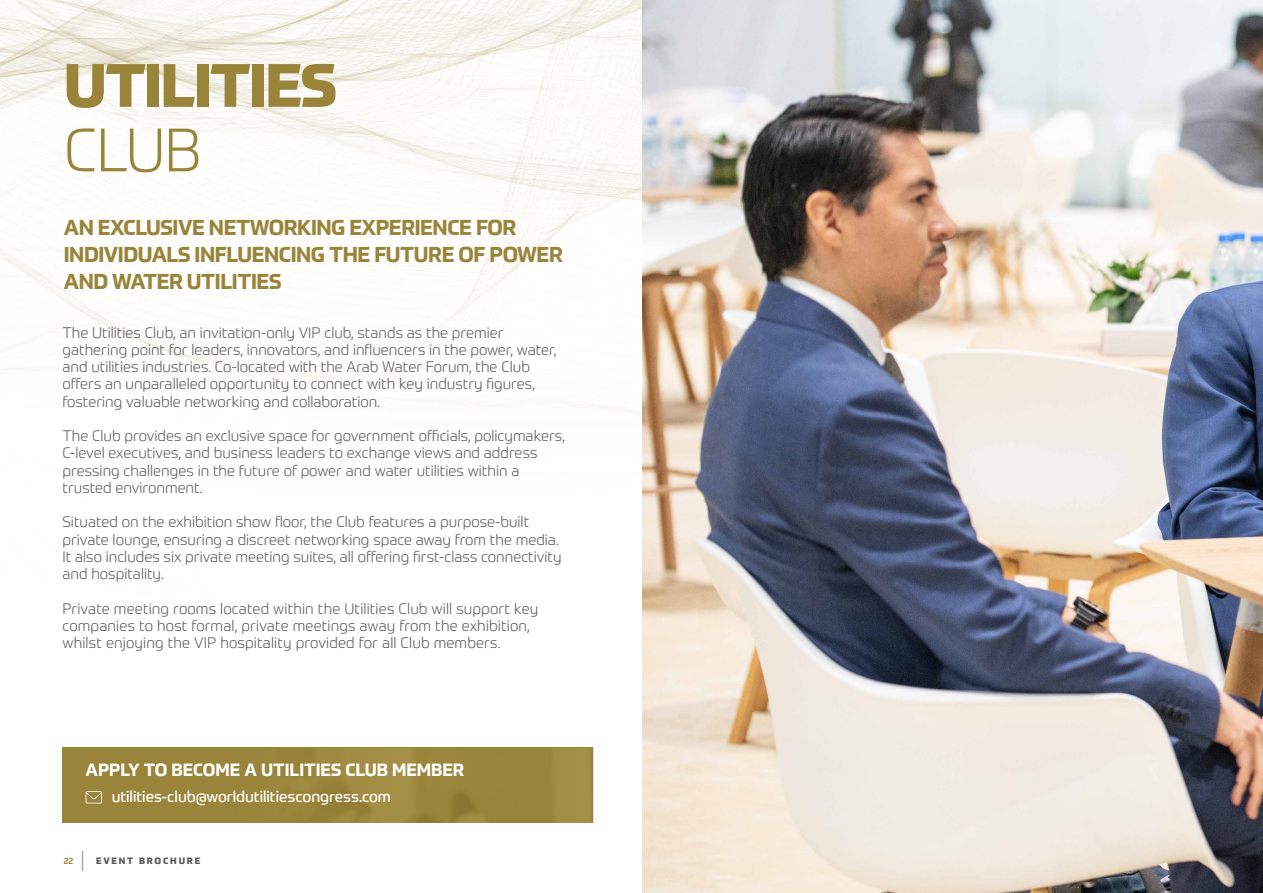
<style>
.page{position:relative;width:1263px;height:893px;background:#fff}
.page>*{position:absolute;margin:0;border:0;box-sizing:border-box;transform-origin:0 0}
.t1{font:800 60px "Prometo";letter-spacing:-.025em;color:#99843a}
.t2{font:300 60px "Prometo W04";color:#99843a}
.t3{font:700 21px/27px "Prometo W02";letter-spacing:-.02em;color:#99843a}
.t4{font:700 17.25px "Prometo W02";color:#fff}
.t5{font:15.45px "Prometo W04";color:#fff}
.t6{font:300 15px/17.2px "Prometo W04";color:#555759}
.t7{font:800 9px "Prometo";letter-spacing:.2em;color:#58595b}
.t8{font:500 9px "Prometo";color:#99843a}
</style>
<div class="page">
<svg style="left:82px;top:851px;width:1px;height:20px"></svg>
<div style="left:62px;top:747px;width:531px;height:75px;background:#99843a"></div>
<img style="left:299px;top:748px;width:290px;height:74px">
<svg style="left:86px;top:791px;width:16px;height:12px"></svg>
<img style="left:0;top:0;width:642px;height:399px">
<img style="left:642px;top:0;width:621px;height:893px">
<h1 class="t1" style="left:64px;top:47px;width:274px">UTILITIES</h1>
<h1 class="t2" style="left:64px;top:114px;width:139px">CLUB</h1>
<h2 class="t3" style="left:64px;top:214px;width:501px">AN EXCLUSIVE NETWORKING EXPERIENCE FOR<br>INDIVIDUALS INFLUENCING THE FUTURE OF POWER<br>AND WATER UTILITIES</h2>
<p class="t6" style="left:62px;top:324px;width:495px">The Utilities Club, an invitation-only VIP club, stands as the premier gathering point for leaders, innovators, and influencers in the power, water, and utilities industries. Co-located with the Arab Water Forum, the Club offers an unparalleled opportunity to connect with key industry figures, fostering valuable networking and collaboration.</p>
<p class="t6" style="left:62px;top:427px;width:504px">The Club provides an exclusive space for government officials, policymakers, C-level executives, and business leaders to exchange views and address pressing challenges in the future of power and water utilities within a trusted environment.</p>
<p class="t6" style="left:62px;top:513px;width:501px">Situated on the exhibition show floor, the Club features a purpose-built private lounge, ensuring a discreet networking space away from the media.<br>It also includes six private meeting suites, all offering first-class connectivity and hospitality.</p>
<p class="t6" style="left:62px;top:600px;width:477px">Private meeting rooms located within the Utilities Club will support key companies to host formal, private meetings away from the exhibition, whilst enjoying the VIP hospitality provided for all Club members.</p>
<p class="t4" style="left:86px;top:759px;width:380px">APPLY TO BECOME A UTILITIES CLUB MEMBER</p>
<p class="t5" style="left:112px;top:787px;width:281px">utilities-club@worldutilitiescongress.com</p>
<p class="t8" style="left:64px;top:855px;width:11px">22</p>
<p class="t7" style="left:96px;top:855px;width:106px">EVENT BROCHURE</p>
</div>
